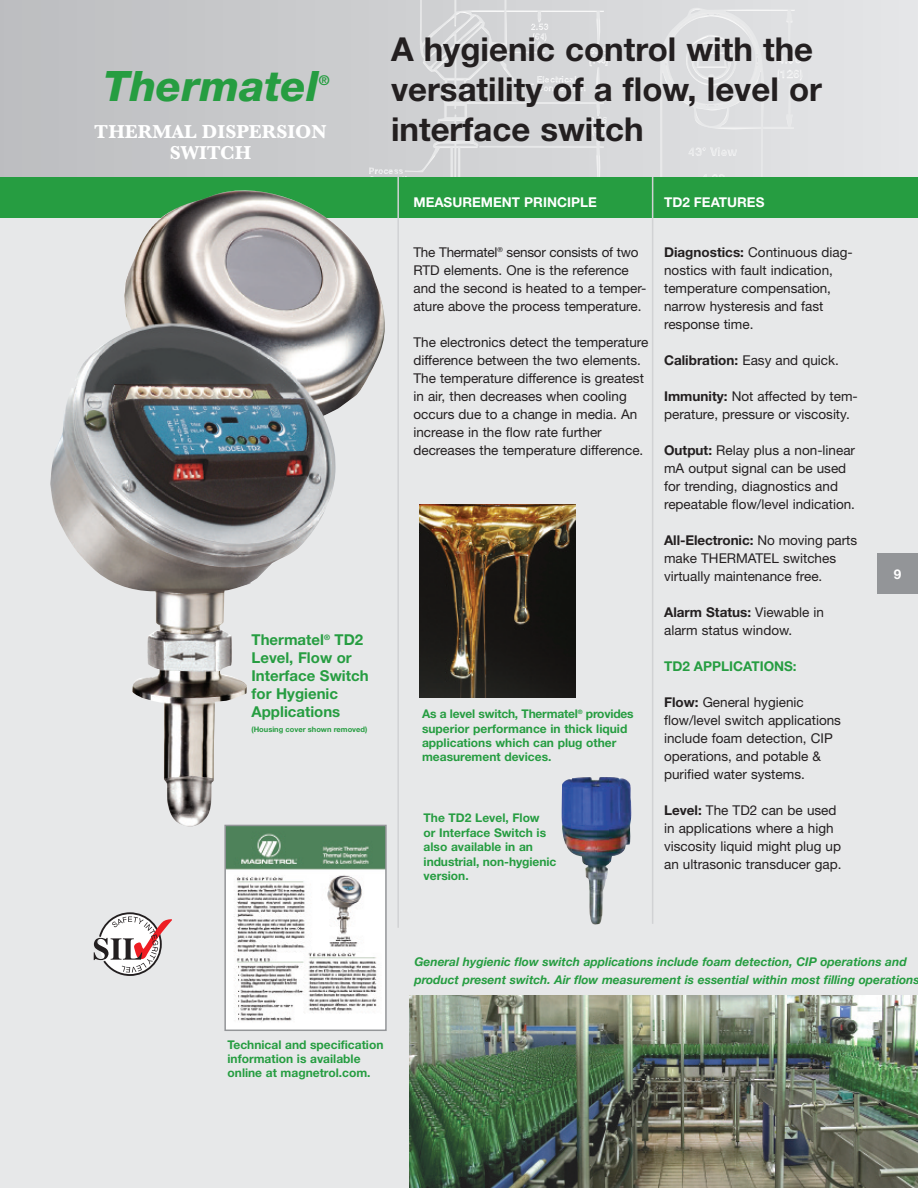
<style>
.page{position:relative;width:918px;height:1188px;background:#fff}
.page>*{position:absolute;margin:0;border:0;box-sizing:border-box;transform-origin:0 0}
.t1{font:italic 800 42px "Helvetica Neue";color:#269d41}
.t2{font:700 33px/39.6px "Helvetica Neue";color:#231f20}
.t3{font:700 19.5px/21px "Baskerville";color:#fff;text-align:center}
.t4{font:700 15px/18px "Helvetica Neue";color:#269d41}
.t5{font:13.5px/18px "Helvetica Neue";color:#231f20}
.t6{font:700 13.5px "Helvetica Neue";color:#fff}
.t7{font:700 13.5px "Helvetica Neue";color:#269d41}
.t8{font:700 12px/14.4px "Helvetica Neue";color:#269d41}
.t9{font:italic 700 12px/17.1px "Helvetica Neue";color:#269d41}
.t10{font:700 7.5px "Helvetica Neue";color:#269d41}
.s1{font-weight:700}
</style>
<div class="page">
<svg style="left:0;top:0;width:918px;height:177px;background:#cbcccf"></svg>
<img style="left:384px;top:0;width:411px;height:177px">
<div style="left:0;top:177px;width:918px;height:42px;background:#269d41"></div>
<div style="left:0;top:218px;width:918px;height:970px;background:#e7e8e9"></div>
<img style="left:409px;top:996px;width:509px;height:192px">
<hr style="left:397px;top:177px;width:2px;height:751px;background:#d1d2d4">
<hr style="left:652px;top:177px;width:1px;height:747px;background:#d1d2d4">
<img style="left:50px;top:190px;width:335px;height:637px">
<img style="left:227px;top:828px;width:157px;height:200px">
<div style="left:224px;top:825px;width:163px;height:206px;border:2px solid #939598"></div>
<img style="left:420px;top:505px;width:156px;height:193px">
<img style="left:561px;top:777px;width:71px;height:148px">
<div style="left:878px;top:554px;width:40px;height:40px;background:#939598"></div>
<svg style="left:94px;top:912px;width:78px;height:64px"></svg>
<h1 class="t1" style="left:103px;top:71px;width:217px">Thermatel</h1>
<p class="t7" style="left:319px;top:75px;width:12px">®</p>
<h3 class="t3" style="left:94px;top:120px;width:234px">THERMAL DISPERSION<br>SWITCH</h3>
<p class="t4" style="left:252px;top:632px;width:119px">Thermatel<sup>®</sup> TD2<br>Level, Flow or<br>Interface Switch for Hygienic<br>Applications</p>
<p class="t10" style="left:252px;top:727px;width:117px">(Housing cover shown removed)</p>
<h2 class="t2" style="left:391px;top:33px;width:433px">A hygienic control with the versatility of a flow, level or interface switch</h2>
<p class="t6" style="left:413px;top:198px;width:185px">MEASUREMENT PRINCIPLE</p>
<p class="t6" style="left:664px;top:198px;width:102px">TD2 FEATURES</p>
<p class="t5" style="left:413px;top:245px;width:234px">The Thermatel<sup>®</sup> sensor consists of two RTD elements. One is the reference and the second is heated to a temper&shy;ature above the process temperature.</p>
<p class="t5" style="left:413px;top:335px;width:237px">The electronics detect the temperature difference between the two elements.<br>The temperature difference is greatest in air, then decreases when cooling occurs due to a change in media. An increase in the flow rate further decreases the temperature difference.</p>
<p class="t8" style="left:422px;top:708px;width:213px">As a level switch, Thermatel<sup>®</sup> provides superior performance in thick liquid applications which can plug other measurement devices.</p>
<p class="t8" style="left:424px;top:812px;width:134px">The TD2 Level, Flow<br>or Interface Switch is also available in an industrial, non-hygienic version.</p>
<p class="t5" style="left:664px;top:245px;width:190px"><span class="s1">Diagnostics:</span> Continuous diag&shy;nostics with fault indication, temperature compensation, narrow hysteresis and fast response time.</p>
<p class="t5" style="left:664px;top:353px;width:176px"><span class="s1">Calibration:</span> Easy and quick.</p>
<p class="t5" style="left:664px;top:389px;width:195px"><span class="s1">Immunity:</span> Not affected by tem&shy;perature, pressure or viscosity.</p>
<p class="t5" style="left:664px;top:443px;width:193px"><span class="s1">Output:</span> Relay plus a non-linear mA output signal can be used for trending, diagnostics and repeatable flow/level indication.</p>
<p class="t5" style="left:664px;top:533px;width:195px"><span class="s1">All-Electronic:</span> No moving parts make THERMATEL switches virtually maintenance free.</p>
<p class="t5" style="left:664px;top:605px;width:161px"><span class="s1">Alarm Status:</span> Viewable in alarm status window.</p>
<p class="t7" style="left:664px;top:662px;width:134px">TD2 APPLICATIONS:</p>
<p class="t5" style="left:664px;top:695px;width:178px"><span class="s1">Flow:</span> General hygienic flow/level switch applications include foam detection, CIP operations, and potable &amp; purified water systems.</p>
<p class="t5" style="left:664px;top:803px;width:179px"><span class="s1">Level:</span> The TD2 can be used in applications where a high viscosity liquid might plug up an ultrasonic transducer gap.</p>
<p class="t6" style="left:894px;top:569px;width:9px">9</p>
<p class="t9" style="left:414px;top:953px;width:507px">General hygienic flow switch applications include foam detection, CIP operations and product present switch. Air flow measurement is essential within most filling operations</p>
<p class="t8" style="left:228px;top:1038px;width:157px">Technical and specification information is available online at magnetrol.com.</p>
</div>
